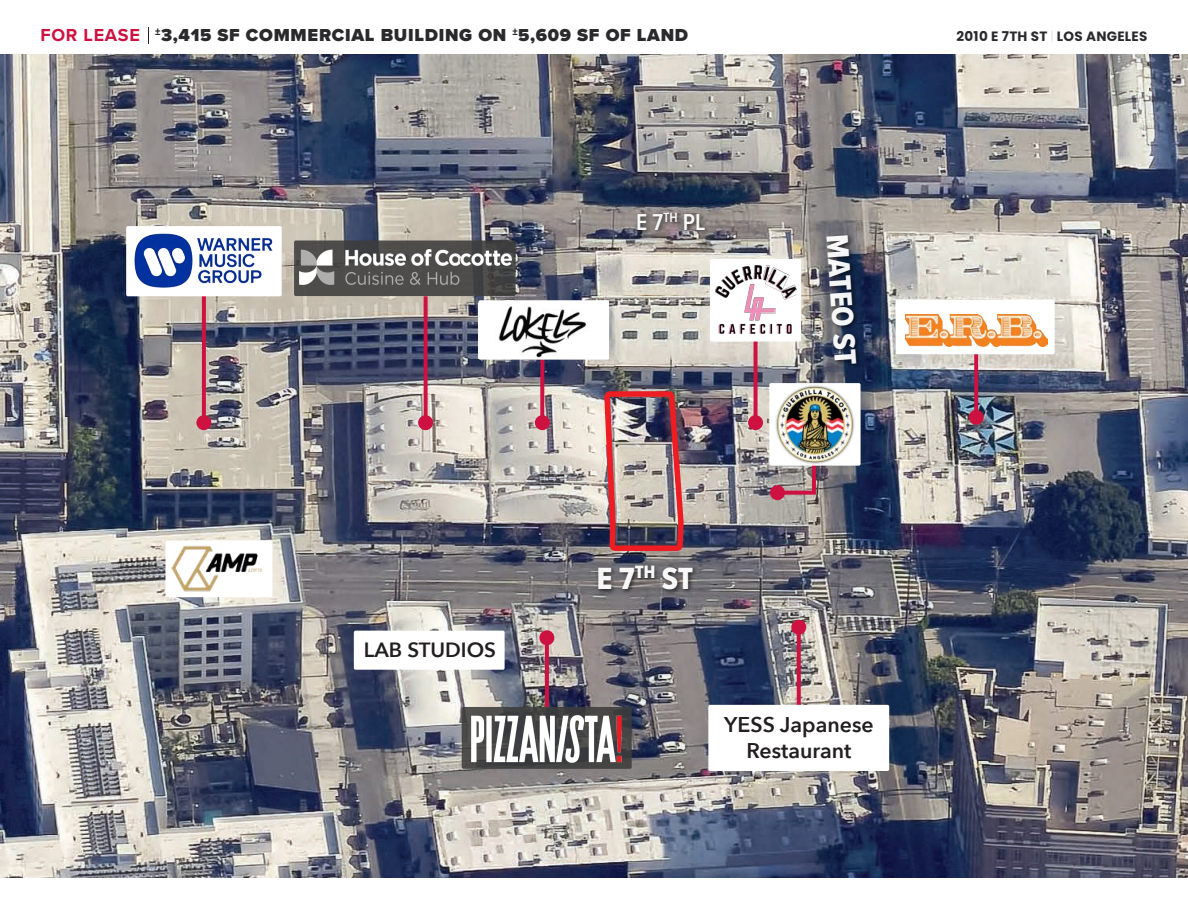
<style>
.page{position:relative;width:1188px;height:918px;background:#fff}
.page>*{position:absolute;margin:0;border:0;box-sizing:border-box;transform-origin:0 0}
.t1{font:31.8px "Proxima Nova Cond Extrabld";color:#fff}
.t2{font:600 23.85px "Proxima Nova Cond";color:#fff}
.t3{font:600 21.3px/25.5px "Avenir Next";color:#231f20;text-align:center}
.t4{font:600 20.55px "Avenir Next";color:#231f20}
.t5{font:900 18px "Proxima Nova";letter-spacing:.04em;color:#2a292c}
.t6{font:700 18px "Proxima Nova";letter-spacing:.04em;color:#cd1141}
.t7{font:700 13.5px "Poppins";letter-spacing:.02em;color:#2a292c}
.s1{font-weight:100;color:#94a2aa}
</style>
<div class="page">
<img style="left:0;top:54px;width:1188px;height:823px">
<img style="left:0;top:196px;width:1188px;height:413px">
<img style="left:604px;top:391px;width:80px;height:160px">
<svg style="left:754px;top:342px;width:4px;height:73px"></svg>
<div style="left:748px;top:415px;width:15px;height:15px;background:#cd1141;border-radius:50%"></div>
<svg style="left:797px;top:635px;width:4px;height:70px"></svg>
<div style="left:791px;top:620px;width:15px;height:15px;background:#cd1141;border-radius:50%"></div>
<svg style="left:774px;top:466px;width:44px;height:31px"></svg>
<div style="left:770px;top:485px;width:15px;height:15px;background:#cd1141;border-radius:50%"></div>
<div style="left:710px;top:259px;width:91px;height:83px;background:#fff;border-radius:2px"></div>
<div style="left:769px;top:383px;width:92px;height:83px;background:#fff;border-radius:2px"></div>
<img style="left:714px;top:265px;width:83px;height:77px">
<svg style="left:540px;top:360px;width:4px;height:55px"></svg>
<div style="left:535px;top:415px;width:15px;height:15px;background:#cd1141;border-radius:50%"></div>
<div style="left:478px;top:300px;width:131px;height:60px;background:#fff;border-radius:2px"></div>
<svg style="left:974px;top:354px;width:4px;height:56px"></svg>
<div style="left:969px;top:410px;width:15px;height:15px;background:#cd1141;border-radius:50%"></div>
<div style="left:896px;top:300px;width:159px;height:54px;background:#fff;border-radius:2px"></div>
<img style="left:775px;top:385px;width:80px;height:79px">
<div style="left:708px;top:705px;width:181px;height:66px;background:#fff;border-radius:2px"></div>
<img style="left:905px;top:314px;width:142px;height:33px">
<div style="left:354px;top:631px;width:151px;height:39px;background:#fff;border-radius:2px"></div>
<div style="left:166px;top:540px;width:106px;height:57px;background:#fff;border-radius:2px"></div>
<svg style="left:462px;top:707px;width:170px;height:62px;background:#474646"></svg>
<img style="left:498px;top:306px;width:88px;height:52px">
<svg style="left:202px;top:296px;width:4px;height:119px"></svg>
<div style="left:196px;top:415px;width:15px;height:15px;background:#cd1141;border-radius:50%"></div>
<div style="left:126px;top:226px;width:156px;height:70px;background:#fff;border-radius:2px"></div>
<svg style="left:424px;top:296px;width:4px;height:119px"></svg>
<div style="left:418px;top:415px;width:15px;height:15px;background:#cd1141;border-radius:50%"></div>
<svg style="left:294px;top:240px;width:222px;height:56px;background:#4d4d4b"></svg>
<img style="left:300px;top:250px;width:212px;height:34px">
<img style="left:134px;top:233px;width:139px;height:55px">
<img style="left:471px;top:716px;width:150px;height:46px">
<svg style="left:545px;top:645px;width:4px;height:62px"></svg>
<div style="left:539px;top:630px;width:15px;height:15px;background:#cd1141;border-radius:50%"></div>
<img style="left:131px;top:543px;width:172px;height:52px">
<svg style="left:148px;top:27px;width:1px;height:17px"></svg>
<p class="t5" style="left:155px;top:22px;width:534px"><sup>±</sup>3,415 SF COMMERCIAL BUILDING ON <sup>±</sup>5,609 SF OF LAND</p>
<p class="t6" style="left:40px;top:22px;width:101px">FOR LEASE</p>
<p class="t7" style="left:957px;top:29px;width:192px">2010 E 7TH ST <span class="s1">|</span> LOS ANGELES</p>
<p class="t4" style="left:364px;top:632px;width:134px">LAB STUDIOS</p>
<h2 class="t2" style="left:636px;top:204px;width:71px">E 7<sup>TH</sup> PL</h2>
<h1 class="t1" style="left:860px;top:233px;width:132px;rotate:86deg">MATEO ST</h1>
<h1 class="t1" style="left:597px;top:555px;width:98px">E 7<sup>TH</sup> ST</h1>
<p class="t3" style="left:724px;top:711px;width:151px">YESS Japanese<br>Restaurant</p>
</div>
